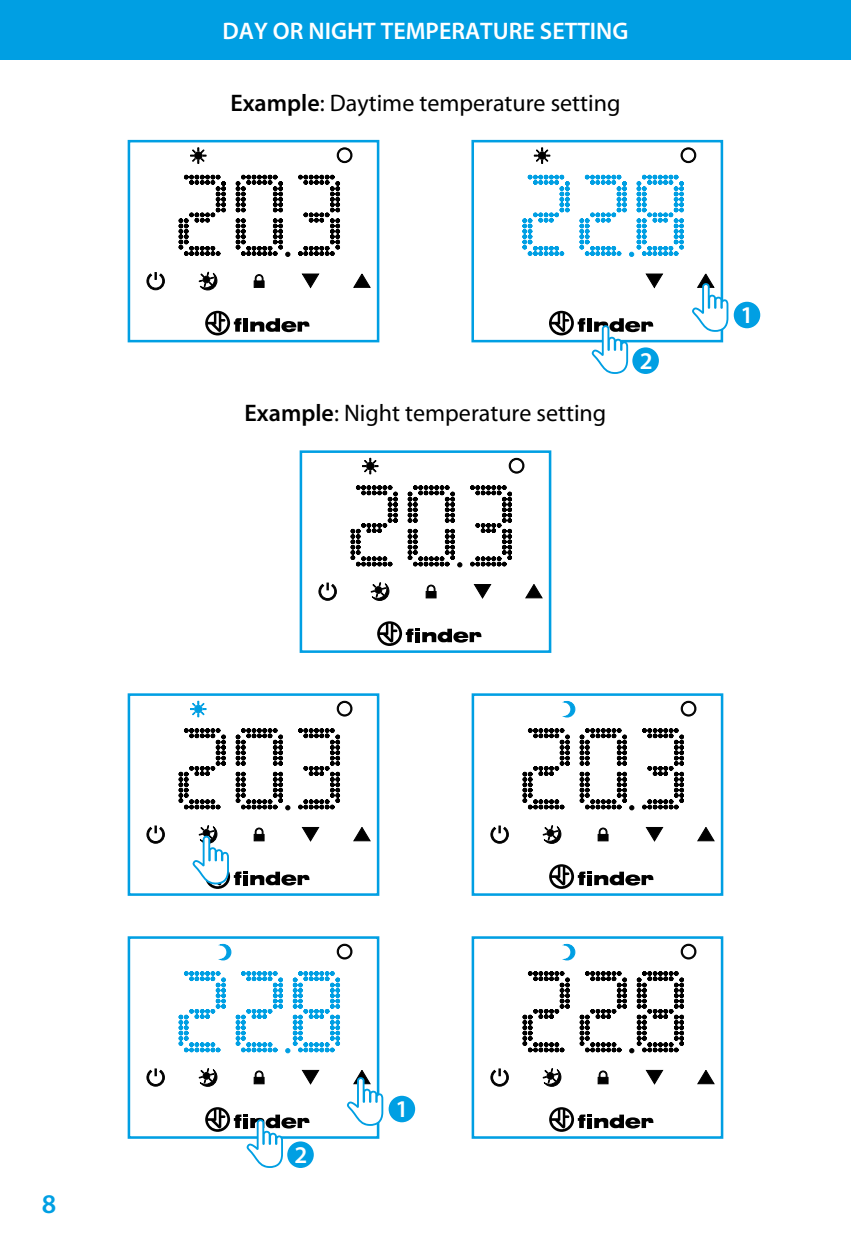
<style>
.page{position:relative;width:851px;height:1234px;background:#fff}
.page>*{position:absolute;margin:0;border:0;box-sizing:border-box;transform-origin:0 0}
.t1{font:600 27px "Myriad Pro";color:#009fe3}
.t2{font:24px "Myriad Pro";color:#000}
.t3{font:600 24px "Myriad Pro";color:#fff}
.s1{font-weight:600}
</style>
<div class="page">
<div style="left:0;top:0;width:850px;height:60px;background:#009fe3"></div>
<svg style="left:205px;top:311px;width:105px;height:24px"></svg>
<svg style="left:337px;top:147px;width:15px;height:16px"></svg>
<div style="left:338px;top:149px;width:13px;height:13px;background:#fff;border:1px solid #000;border-radius:50%"></div>
<svg style="left:146px;top:272px;width:19px;height:18px"></svg>
<svg style="left:198px;top:271px;width:19px;height:19px"></svg>
<svg style="left:253px;top:274px;width:12px;height:14px"></svg>
<svg style="left:298px;top:175px;width:42px;height:81px"></svg>
<svg style="left:178px;top:175px;width:48px;height:81px"></svg>
<svg style="left:235px;top:175px;width:55px;height:82px"></svg>
<svg style="left:301px;top:273px;width:19px;height:15px"></svg>
<svg style="left:353px;top:273px;width:18px;height:15px"></svg>
<svg style="left:190px;top:147px;width:17px;height:17px"></svg>
<div style="left:128px;top:140px;width:251px;height:202px;border:3px solid #009fe3"></div>
<svg style="left:533px;top:147px;width:17px;height:17px"></svg>
<svg style="left:680px;top:147px;width:16px;height:16px"></svg>
<div style="left:681px;top:149px;width:13px;height:13px;background:#fff;border:1px solid #000;border-radius:50%"></div>
<svg style="left:522px;top:175px;width:47px;height:81px"></svg>
<svg style="left:579px;top:175px;width:104px;height:82px"></svg>
<svg style="left:645px;top:273px;width:18px;height:15px"></svg>
<div style="left:471px;top:140px;width:252px;height:202px;border:3px solid #009fe3"></div>
<div style="left:733px;top:302px;width:27px;height:26px;background:#009fe3;border-radius:50%"></div>
<svg style="left:692px;top:273px;width:36px;height:59px"></svg>
<svg style="left:549px;top:311px;width:104px;height:63px"></svg>
<div style="left:632px;top:347px;width:26px;height:27px;background:#009fe3;border-radius:50%"></div>
<svg style="left:377px;top:621px;width:105px;height:25px"></svg>
<div style="left:509px;top:458px;width:15px;height:15px;background:#080808;border:1px solid #000;border-radius:50%"></div>
<div style="left:510px;top:459px;width:13px;height:13px;background:#fff;border:1px solid #000;border-radius:50%"></div>
<svg style="left:318px;top:582px;width:19px;height:18px"></svg>
<svg style="left:370px;top:582px;width:19px;height:19px"></svg>
<svg style="left:425px;top:584px;width:11px;height:14px"></svg>
<svg style="left:470px;top:485px;width:42px;height:81px"></svg>
<svg style="left:350px;top:485px;width:48px;height:81px"></svg>
<svg style="left:407px;top:485px;width:55px;height:82px"></svg>
<svg style="left:473px;top:584px;width:18px;height:15px"></svg>
<svg style="left:525px;top:584px;width:18px;height:14px"></svg>
<svg style="left:362px;top:457px;width:16px;height:17px"></svg>
<div style="left:299px;top:450px;width:252px;height:202px;border:3px solid #009fe3"></div>
<svg style="left:549px;top:864px;width:105px;height:24px"></svg>
<svg style="left:562px;top:701px;width:13px;height:16px"></svg>
<svg style="left:680px;top:700px;width:16px;height:16px"></svg>
<div style="left:682px;top:702px;width:13px;height:13px;background:#fff;border:1px solid #000;border-radius:50%"></div>
<svg style="left:490px;top:825px;width:19px;height:18px"></svg>
<svg style="left:542px;top:825px;width:19px;height:18px"></svg>
<svg style="left:597px;top:827px;width:11px;height:14px"></svg>
<svg style="left:645px;top:827px;width:18px;height:14px"></svg>
<svg style="left:697px;top:827px;width:18px;height:14px"></svg>
<svg style="left:642px;top:728px;width:42px;height:81px"></svg>
<svg style="left:522px;top:728px;width:48px;height:81px"></svg>
<svg style="left:579px;top:728px;width:55px;height:82px"></svg>
<div style="left:471px;top:693px;width:252px;height:202px;border:3px solid #009fe3"></div>
<svg style="left:190px;top:700px;width:17px;height:17px"></svg>
<svg style="left:337px;top:700px;width:15px;height:16px"></svg>
<div style="left:338px;top:702px;width:13px;height:13px;background:#fff;border:1px solid #000;border-radius:50%"></div>
<svg style="left:146px;top:825px;width:19px;height:18px"></svg>
<svg style="left:298px;top:728px;width:42px;height:81px"></svg>
<svg style="left:178px;top:728px;width:48px;height:81px"></svg>
<svg style="left:353px;top:827px;width:18px;height:14px"></svg>
<svg style="left:235px;top:728px;width:55px;height:82px"></svg>
<div style="left:128px;top:693px;width:251px;height:202px;border:3px solid #009fe3"></div>
<svg style="left:192px;top:825px;width:128px;height:63px"></svg>
<svg style="left:218px;top:943px;width:13px;height:17px"></svg>
<svg style="left:337px;top:943px;width:15px;height:16px"></svg>
<div style="left:338px;top:944px;width:13px;height:13px;background:#fff;border:1px solid #000;border-radius:50%"></div>
<svg style="left:146px;top:1068px;width:19px;height:18px"></svg>
<svg style="left:198px;top:1068px;width:19px;height:18px"></svg>
<svg style="left:253px;top:1070px;width:12px;height:14px"></svg>
<svg style="left:301px;top:1069px;width:19px;height:15px"></svg>
<svg style="left:178px;top:971px;width:48px;height:81px"></svg>
<svg style="left:235px;top:971px;width:105px;height:81px"></svg>
<div style="left:128px;top:936px;width:251px;height:202px;border:3px solid #009fe3"></div>
<div style="left:388px;top:1095px;width:27px;height:26px;background:#009fe3;border-radius:50%"></div>
<svg style="left:347px;top:1069px;width:36px;height:56px"></svg>
<svg style="left:205px;top:1107px;width:105px;height:60px"></svg>
<div style="left:287px;top:1141px;width:27px;height:26px;background:#009fe3;border-radius:50%"></div>
<svg style="left:549px;top:1107px;width:105px;height:24px"></svg>
<svg style="left:562px;top:943px;width:13px;height:17px"></svg>
<svg style="left:680px;top:943px;width:16px;height:16px"></svg>
<div style="left:682px;top:944px;width:13px;height:13px;background:#fff;border:1px solid #000;border-radius:50%"></div>
<svg style="left:490px;top:1068px;width:19px;height:18px"></svg>
<svg style="left:542px;top:1068px;width:19px;height:18px"></svg>
<svg style="left:597px;top:1070px;width:11px;height:14px"></svg>
<svg style="left:645px;top:1069px;width:18px;height:15px"></svg>
<svg style="left:697px;top:1070px;width:18px;height:14px"></svg>
<svg style="left:522px;top:971px;width:48px;height:81px"></svg>
<svg style="left:579px;top:971px;width:105px;height:81px"></svg>
<div style="left:471px;top:936px;width:252px;height:202px;border:3px solid #009fe3"></div>
<p class="t3" style="left:222px;top:16px;width:407px">DAY OR NIGHT TEMPERATURE SETTING</p>
<p class="t2" style="left:230px;top:88px;width:391px"><span class="s1">Example</span>: Daytime temperature setting</p>
<p class="t2" style="left:244px;top:398px;width:363px"><span class="s1">Example</span>: Night temperature setting</p>
<p class="t3" style="left:639px;top:345px;width:14px">2</p>
<p class="t3" style="left:740px;top:299px;width:14px">1</p>
<p class="t1" style="left:42px;top:1185px;width:16px">8</p>
<p class="t3" style="left:294px;top:1139px;width:14px">2</p>
<p class="t3" style="left:395px;top:1093px;width:14px">1</p>
</div>
